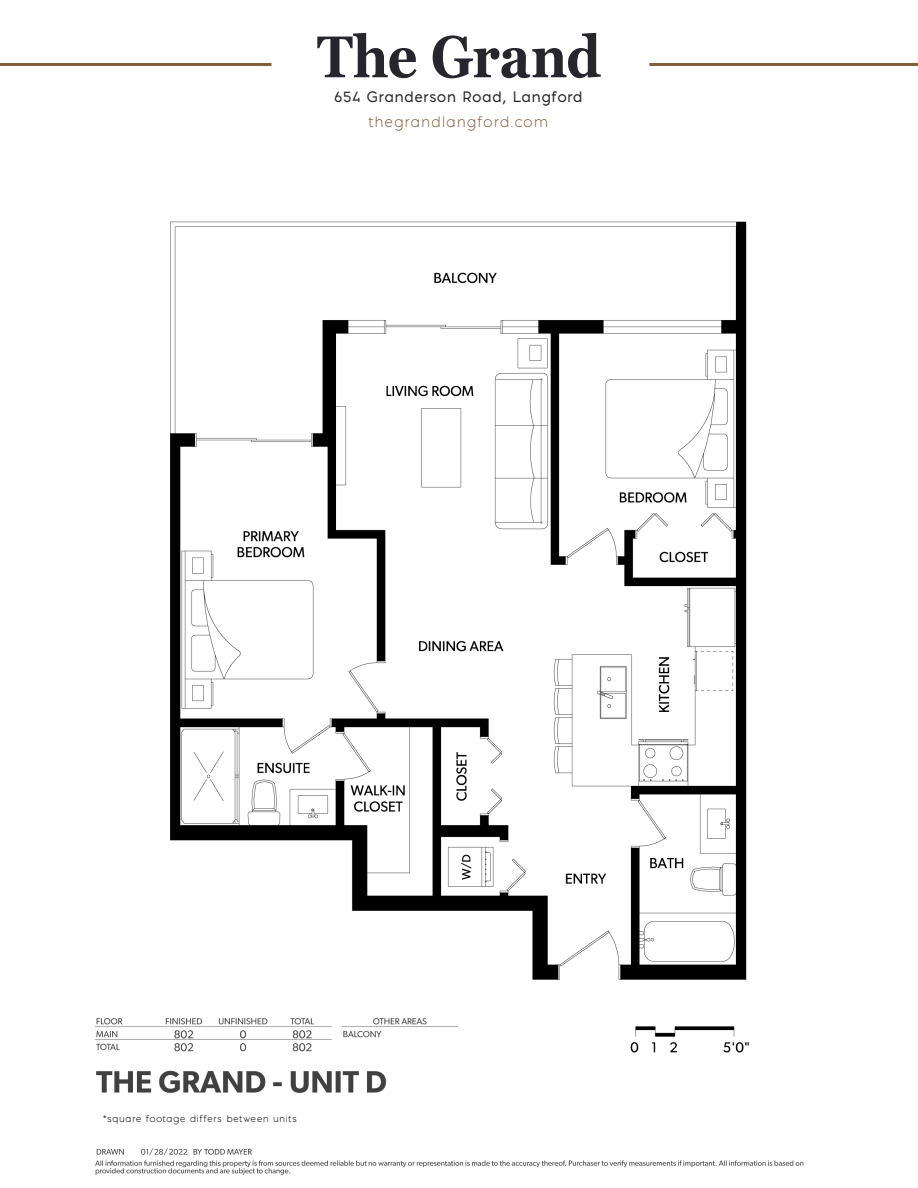
<style>
.page{position:relative;width:918px;height:1188px;background:#fff}
.page>*{position:absolute;margin:0;border:0;box-sizing:border-box;transform-origin:0 0}
.t1{font:700 58.8px "Georgia";letter-spacing:-.01em;color:#26262c;scale:.89 1}
.t2{font:14.1px "Pontiac";letter-spacing:.065em;color:#26262c}
.t3{font:300 14.1px "Pontiac";letter-spacing:.1em;color:#845e3a}
.t4{font:300 9px "Pontiac";letter-spacing:.1em;color:#000}
</style>
<div class="page">
<img style="left:95px;top:221px;width:709px;height:954px">
<hr style="left:649px;top:63px;width:269px;height:3px;background:#845e3a">
<hr style="left:0;top:63px;width:271px;height:3px;background:#845e3a">
<h1 class="t1" style="left:317px;top:19px;width:321px">The Grand</h1>
<h2 class="t2" style="left:335px;top:87px;width:250px">654 Granderson Road, Langford</h2>
<h2 class="t3" style="left:369px;top:113px;width:181px">thegrandlangford.com</h2>
<p class="t4" style="left:103px;top:1113px;width:195px">*square footage differs between units</p>
</div>
